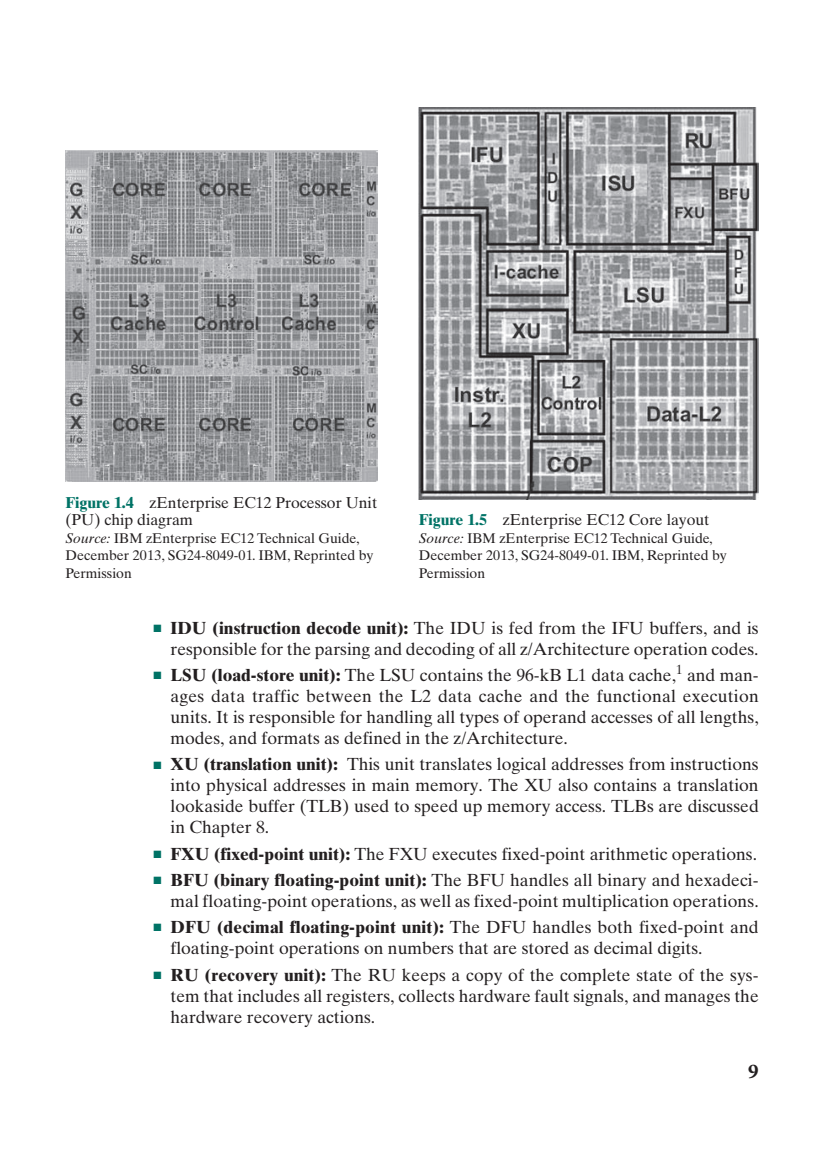
<style>
.page{position:relative;width:823px;height:1171px;background:#fff}
.page>*{position:absolute;margin:0;border:0;box-sizing:border-box;transform-origin:0 0}
.t1{font:700 21px "Minion Pro";color:#231f20}
.t2{font:17.5px/21px "Times Ten LT Std";color:#231f20;text-align:justify}
.t3{font:15.75px/17.5px "Times Ten LT Std";color:#231f20}
.t4{font:14px/17.5px "Times Ten LT Std";color:#231f20}
.s1{font-weight:700;color:#007366}
.s2{font-style:italic}
.s3{color:#007366}
.s4{font-weight:700}
</style>
<div class="page">
<img style="left:66px;top:150px;width:311px;height:331px">
<img style="left:419px;top:108px;width:340px;height:391px">
<p class="t3" style="left:66px;top:494px;width:313px"><span class="s1">Figure 1.4</span> zEnterprise EC12 Processor Unit (PU) chip diagram</p>
<p class="t4" style="left:66px;top:529px;width:310px"><span class="s2">Source:</span> IBM zEnterprise EC12 Technical Guide,<br>December 2013, SG24-8049-01. IBM, Reprinted by<br>Permission</p>
<p class="t3" style="left:419px;top:511px;width:292px"><span class="s1">Figure 1.5</span> zEnterprise EC12 Core layout</p>
<p class="t4" style="left:419px;top:529px;width:310px"><span class="s2">Source:</span> IBM zEnterprise EC12 Technical Guide,<br>December 2013, SG24-8049-01. IBM, Reprinted by<br>Permission</p>
<p class="t2" style="left:153px;top:617px;width:607px;text-align:right"><span class="s3">■</span> <span class="s4">IDU (instruction decode unit):</span> The IDU is fed from the IFU buffers, and is responsible for the parsing and decoding of all z/Architecture operation codes.</p>
<p class="t2" style="left:171px;top:664px;width:590px;text-indent:-18px"><span class="s3">■</span> <span class="s4">LSU (load-store unit):</span> The LSU contains the 96-kB L1 data cache,<sup>1</sup> and man&shy;ages data traffic between the L2 data cache and the functional execution units. It is responsible for handling all types of operand accesses of all lengths, modes, and formats as defined in the z/Architecture.</p>
<p class="t2" style="left:171px;top:754px;width:590px;text-indent:-18px"><span class="s3">■</span> <span class="s4">XU (translation unit):</span> This unit translates logical addresses from instructions into physical addresses in main memory. The XU also contains a translation lookaside buffer (TLB) used to speed up memory access. TLBs are discussed in Chapter 8.</p>
<p class="t2" style="left:153px;top:843px;width:605px"><span class="s3">■</span> <span class="s4">FXU (fixed-point unit):</span> The FXU executes fixed-point arithmetic operations.</p>
<p class="t2" style="left:153px;top:869px;width:607px;text-align:right"><span class="s3">■</span> <span class="s4">BFU (binary floating-point unit):</span> The BFU handles all binary and hexadeci&shy;mal floating-point operations, as well as fixed-point multiplication operations.</p>
<p class="t2" style="left:171px;top:916px;width:589px;text-indent:-18px"><span class="s3">■</span> <span class="s4">DFU (decimal floating--point unit):</span> The DFU handles both fixed--point and floating-point operations on numbers that are stored as decimal digits.</p>
<p class="t2" style="left:171px;top:964px;width:590px;text-indent:-18px"><span class="s3">■</span> <span class="s4">RU (recovery unit):</span> The RU keeps a copy of the complete state of the sys&shy;tem that includes all registers, collects hardware fault signals, and manages the hardware recovery actions.</p>
<p class="t1" style="left:748px;top:1056px;width:12px">9</p>
</div>
